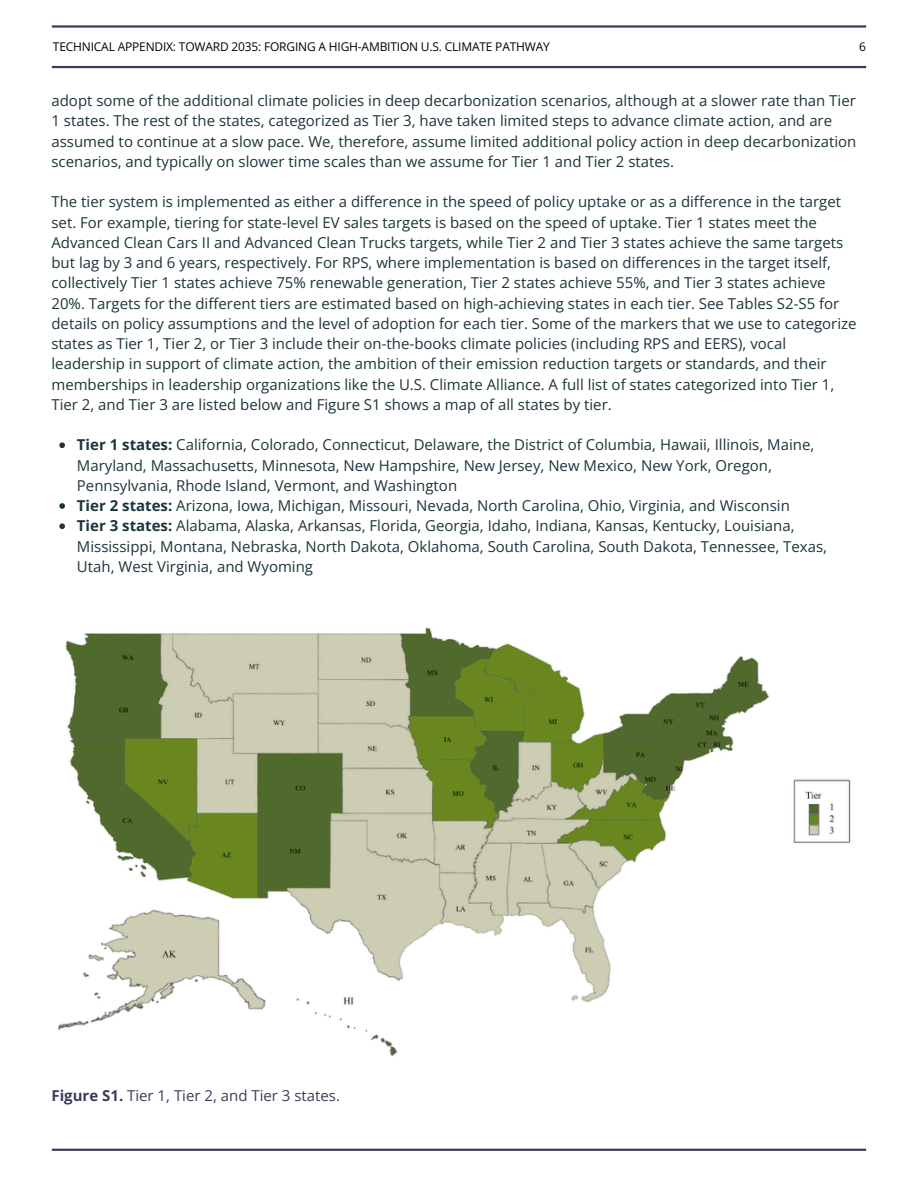
<style>
.page{position:relative;width:918px;height:1188px;background:#fff}
.page>*{position:absolute;margin:0;border:0;box-sizing:border-box;transform-origin:0 0}
.t1{font:15px/20.2px "Open Sans";color:#1c353b}
.t2{font:15px "Open Sans";color:#393d5b}
.t3{font:12px "Open Sans";letter-spacing:-.015em;color:#000001}
.t4{font:12px "Open Sans";color:#000}
.s1{font-weight:700}
</style>
<div class="page">
<img style="left:57px;top:627px;width:794px;height:429px">
<svg style="left:59px;top:442px;width:6px;height:6px"></svg>
<svg style="left:59px;top:503px;width:6px;height:6px"></svg>
<svg style="left:59px;top:523px;width:6px;height:6px"></svg>
<hr style="left:52px;top:1149px;width:814px;height:2px;background:#383e57">
<hr style="left:52px;top:25px;width:814px;height:3px;background:#383e57">
<hr style="left:52px;top:66px;width:814px;height:2px;background:#383e57">
<p class="t3" style="left:53px;top:38px;width:498px">TECHNICAL APPENDIX: TOWARD 2035: FORGING A HIGH-AMBITION U.S. CLIMATE PATHWAY</p>
<p class="t4" style="left:859px;top:38px;width:8px">6</p>
<p class="t1" style="left:51px;top:90px;width:806px">adopt some of the additional climate policies in deep decarbonization scenarios, although at a slower rate than Tier 1 states. The rest of the states, categorized as Tier 3, have taken limited steps to advance climate action, and are assumed to continue at a slow pace. We, therefore, assume limited additional policy action in deep decarbonization scenarios, and typically on slower time scales than we assume for Tier 1 and Tier 2 states.</p>
<p class="t1" style="left:51px;top:191px;width:807px">The tier system is implemented as either a difference in the speed of policy uptake or as a difference in the target set. For example, tiering for state-level EV sales targets is based on the speed of uptake. Tier 1 states meet the Advanced Clean Cars II and Advanced Clean Trucks targets, while Tier 2 and Tier 3 states achieve the same targets but lag by 3 and 6 years, respectively. For RPS, where implementation is based on differences in the target itself, collectively Tier 1 states achieve 75% renewable generation, Tier 2 states achieve 55%, and Tier 3 states achieve 20%. Targets for the different tiers are estimated based on high-achieving states in each tier. See Tables S2-S5 for details on policy assumptions and the level of adoption for each tier. Some of the markers that we use to categorize states as Tier 1, Tier 2, or Tier 3 include their on-the-books climate policies (including RPS and EERS), vocal leadership in support of climate action, the ambition of their emission reduction targets or standards, and their memberships in leadership organizations like the U.S. Climate Alliance. A full list of states categorized into Tier 1, Tier 2, and Tier 3 are listed below and Figure S1 shows a map of all states by tier.</p>
<p class="t1" style="left:77px;top:434px;width:739px"><span class="s1">Tier 1 states:</span> California, Colorado, Connecticut, Delaware, the District of Columbia, Hawaii, Illinois, Maine,<br>Maryland, Massachusetts, Minnesota, New Hampshire, New Jersey, New Mexico, New York, Oregon,<br>Pennsylvania, Rhode Island, Vermont, and Washington</p>
<p class="t1" style="left:77px;top:495px;width:715px"><span class="s1">Tier 2 states:</span> Arizona, Iowa, Michigan, Missouri, Nevada, North Carolina, Ohio, Virginia, and Wisconsin</p>
<h1 class="t1" style="left:77px;top:515px;width:752px"><span class="s1">Tier 3 states:</span> Alabama, Alaska, Arkansas, Florida, Georgia, Idaho, Indiana, Kansas, Kentucky, Louisiana,<br>Mississippi, Montana, Nebraska, North Dakota, Oklahoma, South Carolina, South Dakota, Tennessee, Texas,<br>Utah, West Virginia, and Wyoming</h1>
<h1 class="t2" style="left:51px;top:1085px;width:290px"><span class="s1">Figure S1.</span> Tier 1, Tier 2, and Tier 3 states.</h1>
</div>
